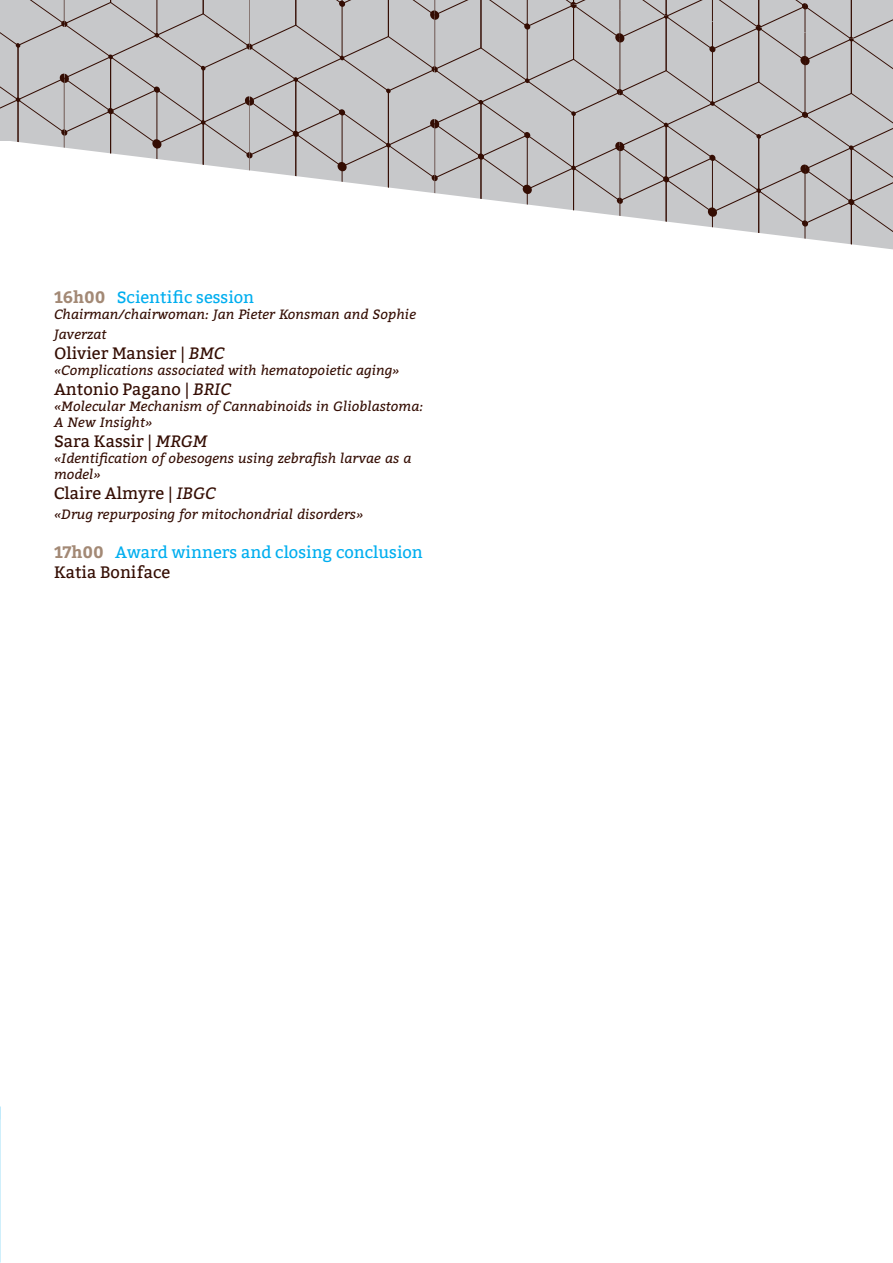
<style>
.page{position:relative;width:893px;height:1263px;background:#fff}
.page>*{position:absolute;margin:0;border:0;box-sizing:border-box;transform-origin:0 0}
.t1{font:16.5px "Bitter";color:#340d03}
.t2{font:16.5px "Bitter";color:#00aeef}
.t3{font:italic 13.5px/16.2px "Bitter";color:#340d03}
.s1{font-weight:700;color:#a38975}
.s2{font-style:italic}
</style>
<div class="page">
<svg style="left:0;top:0;width:893px;height:249px;fill:#c7c8ca"></svg>
<p class="t2" style="left:54px;top:287px;width:202px"><span class="s1">16h00</span> Scientific session</p>
<p class="t3" style="left:54px;top:303px;width:364px;line-height:19.8px">Chairman/chairwoman: Jan Pieter Konsman and Sophie<br>Javerzat</p>
<p class="t1" style="left:54px;top:343px;width:172px">Olivier Mansier | <span class="s2">BMC</span></p>
<p class="t3" style="left:54px;top:361px;width:347px">«Complications associated with hematopoietic aging»</p>
<p class="t1" style="left:54px;top:379px;width:178px">Antonio Pagano | <span class="s2">BRIC</span></p>
<p class="t3" style="left:54px;top:397px;width:371px">«Molecular Mechanism of Cannabinoids in Glioblastoma:<br>A New Insight»</p>
<p class="t1" style="left:54px;top:431px;width:155px">Sara Kassir | <span class="s2">MRGM</span></p>
<p class="t3" style="left:54px;top:449px;width:359px">«Identification of obesogens using zebrafish larvae as a model»</p>
<p class="t1" style="left:54px;top:483px;width:163px">Claire Almyre | <span class="s2">IBGC</span></p>
<p class="t3" style="left:54px;top:505px;width:311px">«Drug repurposing for mitochondrial disorders»</p>
<p class="t2" style="left:54px;top:543px;width:370px"><span class="s1">17h00</span> Award winners and closing conclusion</p>
<p class="t1" style="left:54px;top:563px;width:118px">Katia Boniface</p>
</div>
